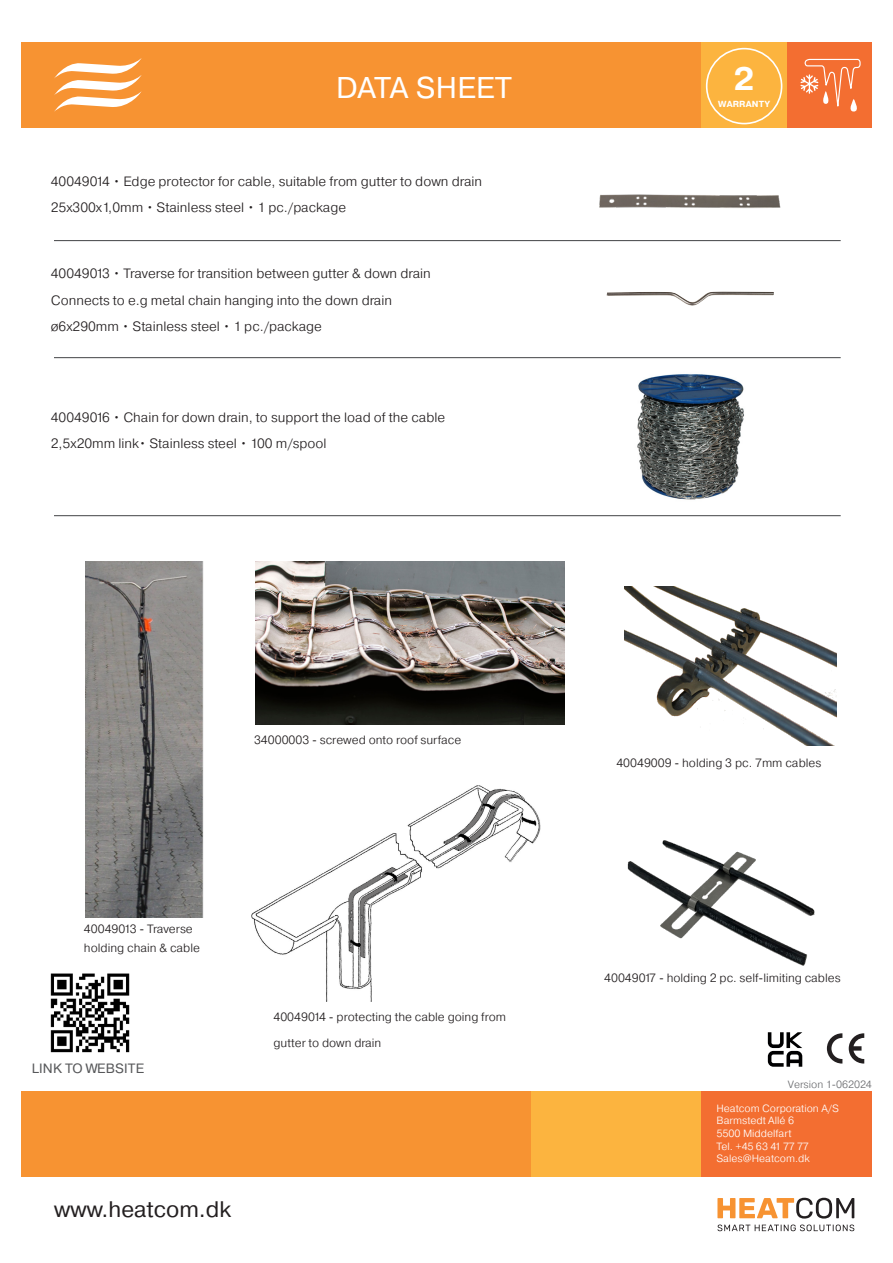
<style>
.page{position:relative;width:893px;height:1263px;background:#fff}
.page>*{position:absolute;margin:0;border:0;box-sizing:border-box;transform-origin:0 0}
.t1{font:700 32.4px "Pragmatica";color:#fff}
.t2{font:30px "Pragmatica";letter-spacing:.01em;color:#fff}
.t3{font:22.5px "Pragmatica";color:#231f20}
.t4{font:300 13.5px "Pragmatica";color:#231f20}
.t5{font:13.5px "Pragmatica";letter-spacing:.01em;color:#57585a}
.t6{font:300 12px "Pragmatica";color:#231f20}
.t7{font:300 10.5px/12.6px "Pragmatica";color:#fff}
.t8{font:300 10.5px "Pragmatica";color:#6c6d70}
.t9{font:700 8.85px "Pragmatica";letter-spacing:.02em;color:#fff}
</style>
<div class="page">
<div style="left:21px;top:43px;width:851px;height:85px;background:#f79332"></div>
<div style="left:787px;top:43px;width:85px;height:85px;background:#f36e31"></div>
<div style="left:702px;top:43px;width:85px;height:85px;background:#fcb43f"></div>
<svg style="left:706px;top:48px;width:76px;height:76px"></svg>
<svg style="left:54px;top:58px;width:88px;height:54px"></svg>
<div style="left:21px;top:1091px;width:851px;height:85px;background:#f79332"></div>
<div style="left:531px;top:1091px;width:171px;height:85px;background:#fcb43f"></div>
<div style="left:702px;top:1091px;width:170px;height:85px;background:#f36e31"></div>
<svg style="left:717px;top:1198px;width:137px;height:20px"></svg>
<svg style="left:717px;top:1224px;width:137px;height:7px"></svg>
<svg style="left:800px;top:58px;width:61px;height:54px"></svg>
<img style="left:627px;top:840px;width:188px;height:126px">
<img style="left:251px;top:785px;width:290px;height:216px">
<img style="left:625px;top:586px;width:211px;height:159px">
<img style="left:255px;top:561px;width:310px;height:163px">
<img style="left:85px;top:561px;width:118px;height:356px">
<img style="left:50px;top:973px;width:80px;height:80px">
<svg style="left:827px;top:1033px;width:37px;height:30px"></svg>
<svg style="left:768px;top:1032px;width:34px;height:35px"></svg>
<img style="left:637px;top:374px;width:107px;height:126px">
<img style="left:606px;top:292px;width:168px;height:14px">
<img style="left:599px;top:194px;width:182px;height:14px">
<hr style="left:54px;top:240px;width:787px;height:1px;background:#57585a">
<hr style="left:54px;top:357px;width:787px;height:1px;background:#57585a">
<hr style="left:54px;top:515px;width:787px;height:1px;background:#57585a">
<h2 class="t2" style="left:336px;top:69px;width:177px">DATA SHEET</h2>
<h1 class="t1" style="left:734px;top:58px;width:23px">2</h1>
<p class="t9" style="left:718px;top:98px;width:54px">WARRANTY</p>
<p class="t4" style="left:51px;top:173px;width:433px">40049014 • Edge protector for cable, suitable from gutter to down drain</p>
<p class="t4" style="left:51px;top:199px;width:297px">25x300x1,0mm • Stainless steel • 1 pc./package</p>
<p class="t4" style="left:51px;top:265px;width:382px">40049013 • Traverse for transition between gutter &amp; down drain</p>
<p class="t4" style="left:51px;top:291px;width:343px">Connects to e.g metal chain hanging into the down drain</p>
<p class="t4" style="left:51px;top:317px;width:273px">ø6x290mm • Stainless steel • 1 pc./package</p>
<p class="t4" style="left:51px;top:408px;width:396px">40049016 • Chain for down drain, to support the load of the cable</p>
<p class="t4" style="left:51px;top:434px;width:277px">2,5x20mm link• Stainless steel • 100 m/spool</p>
<p class="t6" style="left:254px;top:732px;width:209px">34000003 - screwed onto roof surface</p>
<p class="t6" style="left:84px;top:921px;width:110px">40049013 - Traverse</p>
<p class="t6" style="left:84px;top:940px;width:118px">holding chain &amp; cable</p>
<p class="t5" style="left:32px;top:1060px;width:114px">LINK TO WEBSITE</p>
<p class="t6" style="left:273px;top:1009px;width:234px">40049014 - protecting the cable going from</p>
<p class="t6" style="left:273px;top:1035px;width:109px">gutter to down drain</p>
<h3 class="t3" style="left:54px;top:1195px;width:178px">www.heatcom.dk</h3>
<p class="t6" style="left:616px;top:755px;width:206px">40049009 - holding 3 pc. 7mm cables</p>
<p class="t6" style="left:604px;top:970px;width:238px">40049017 - holding 2 pc. self-limiting cables</p>
<p class="t8" style="left:788px;top:1078px;width:85px">Version 1-062024</p>
<p class="t7" style="left:716px;top:1101px;width:124px">Heatcom Corporation A/S<br>Barmstedt Allé 6<br>5500 Middelfart<br>Tel. +45 63 41 77 77<br>Sales@Heatcom.dk</p>
</div>
